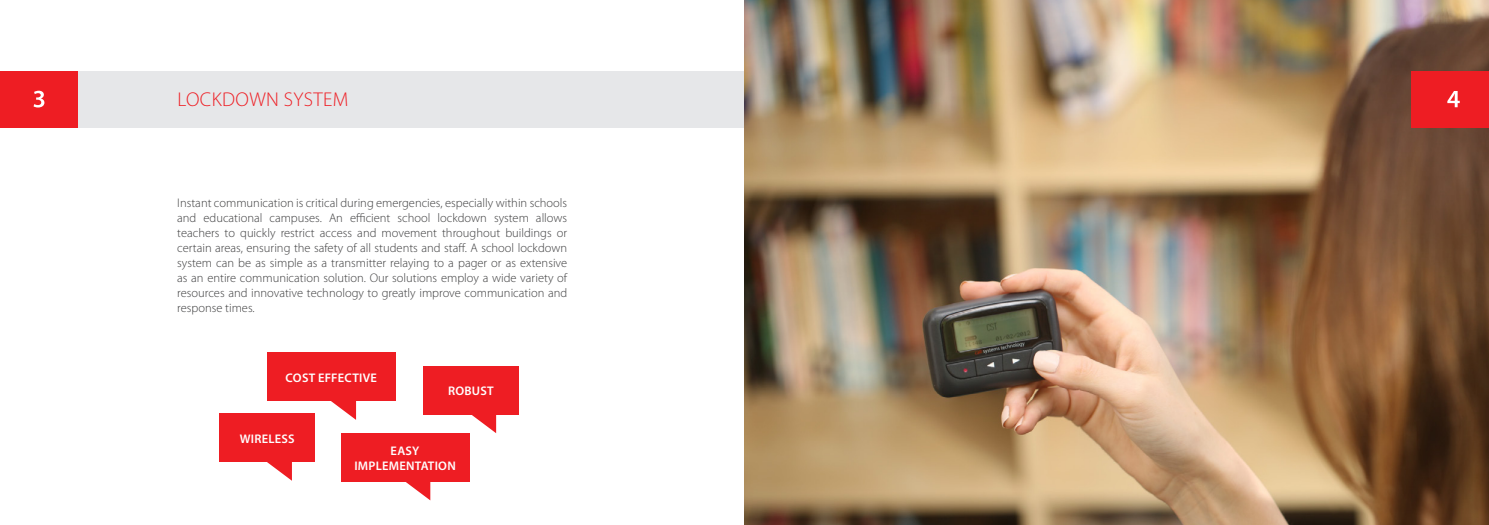
<style>
.page{position:relative;width:1489px;height:525px;background:#fff}
.page>*{position:absolute;margin:0;border:0;box-sizing:border-box;transform-origin:0 0}
.t1{font:300 20px "Myriad Pro";letter-spacing:.02em;color:#ee1d23}
.t2{font:300 12.5px/15px "Myriad Pro";color:#3e3e3f;text-align:justify}
.t3{font:600 12.5px/15px "Myriad Pro";letter-spacing:.02em;color:#fff;text-align:center}
</style>
<div class="page">
<div style="left:0;top:71px;width:744px;height:56px;background:#e6e7e9"></div>
<img style="left:744px;top:0;width:744px;height:524px">
<div style="left:0;top:71px;width:78px;height:56px;background:#ee1d23"></div>
<svg style="left:34px;top:91px;width:11px;height:16px"></svg>
<div style="left:1410px;top:71px;width:78px;height:56px;background:#ee1d23"></div>
<svg style="left:1447px;top:91px;width:12px;height:16px"></svg>
<div style="left:341px;top:433px;width:128px;height:48px;background:#ee1d23"></div>
<div style="left:267px;top:353px;width:128px;height:48px;background:#ee1d23"></div>
<svg style="left:404px;top:481px;width:26px;height:19px"></svg>
<svg style="left:331px;top:401px;width:25px;height:18px"></svg>
<div style="left:423px;top:366px;width:95px;height:48px;background:#ee1d23"></div>
<div style="left:219px;top:413px;width:96px;height:48px;background:#ee1d23"></div>
<svg style="left:470px;top:414px;width:26px;height:19px"></svg>
<svg style="left:266px;top:461px;width:26px;height:19px"></svg>
<p class="t1" style="left:177px;top:88px;width:172px">LOCKDOWN SYSTEM</p>
<p class="t2" style="left:177px;top:195px;width:391px">Instant communication is critical during emergencies, especially within schools and educational campuses. An efficient school lockdown system allows teachers to quickly restrict access and movement throughout buildings or certain areas, ensuring the safety of all students and staff. A school lockdown system can be as simple as a transmitter relaying to a pager or as extensive as an entire communication solution. Our solutions employ a wide variety of resources and innovative technology to greatly improve communication and response times.</p>
<p class="t3" style="left:286px;top:369px;width:93px">COST EFFECTIVE</p>
<p class="t3" style="left:240px;top:430px;width:56px">WIRELESS</p>
<p class="t3" style="left:448px;top:382px;width:47px">ROBUST</p>
<p class="t3" style="left:354px;top:442px;width:103px">EASY<br>IMPLEMENTATION</p>
</div>
